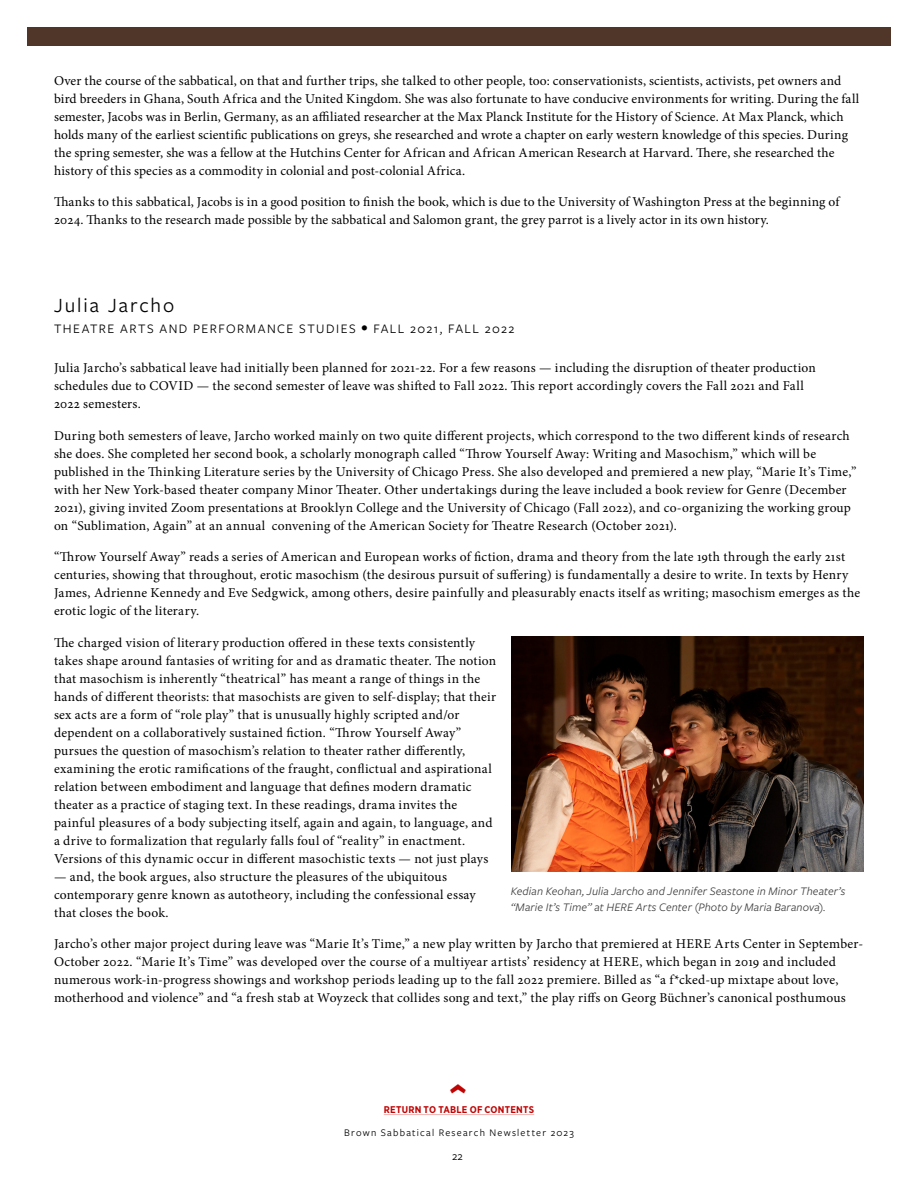
<style>
.page{position:relative;width:918px;height:1188px;background:#fff}
.page>*{position:absolute;margin:0;border:0;box-sizing:border-box;transform-origin:0 0}
.t1{font:700 34.5px "Gotham Narrow";color:#c00404}
.t2{font:21px "Freight Sans Pro";letter-spacing:.095em;color:#000}
.t3{font:13.5px/18px "Minion Pro";letter-spacing:.015em;color:#000}
.t4{font:13.5px "Freight Sans Pro";letter-spacing:.11em;color:#000}
.t5{font:italic 12px/16.5px "Freight Sans Pro";letter-spacing:.01em;color:#404040}
.t6{font:12px "Freight Sans Pro";color:#000}
.t7{font:10.5px "Freight Sans Pro";letter-spacing:.12em;color:#000}
.t8{font:700 9.75px "Gotham Narrow";letter-spacing:.025em;color:#c00404}
</style>
<div class="page">
<div style="left:27px;top:27px;width:864px;height:18px;background:#503629"></div>
<hr style="left:384px;top:1114px;width:150px;height:1px;background:#ecb4b4">
<img style="left:511px;top:636px;width:353px;height:235px">
<p class="t3" style="left:54px;top:72px;width:807px">Over the course of the sabbatical, on that and further trips, she talked to other people, too: conservationists, scientists, activists, pet owners and bird breeders in Ghana, South Africa and the United Kingdom. She was also fortunate to have conducive environments for writing. During the fall semester, Jacobs was in Berlin, Germany, as an affiliated researcher at the Max Planck Institute for the History of Science. At Max Planck, which holds many of the earliest scientific publications on greys, she researched and wrote a chapter on early western knowledge of this species. During the spring semester, she was a fellow at the Hutchins Center for African and African American Research at Harvard. There, she researched the history of this species as a commodity in colonial and post-colonial Africa.</p>
<p class="t3" style="left:54px;top:193px;width:787px">Thanks to this sabbatical, Jacobs is in a good position to finish the book, which is due to the University of Washington Press at the beginning of<br>2024. Thanks to the research made possible by the sabbatical and Salomon grant, the grey parrot is a lively actor in its own history.</p>
<h1 class="t2" style="left:54px;top:291px;width:122px">Julia Jarcho</h1>
<h2 class="t4" style="left:54px;top:319px;width:462px">THEATRE ARTS AND PERFORMANCE STUDIES • FALL 2021, FALL 2022</h2>
<p class="t3" style="left:54px;top:359px;width:763px">Julia Jarcho’s sabbatical leave had initially been planned for 2021-22. For a few reasons — including the disruption of theater production schedules due to COVID — the second semester of leave was shifted to Fall 2022. This report accordingly covers the Fall 2021 and Fall<br>2022 semesters.</p>
<p class="t3" style="left:54px;top:426px;width:804px">During both semesters of leave, Jarcho worked mainly on two quite different projects, which correspond to the two different kinds of research she does. She completed her second book, a scholarly monograph called “Throw Yourself Away: Writing and Masochism,” which will be published in the Thinking Literature series by the University of Chicago Press. She also developed and premiered a new play, “Marie It’s Time,” with her New York-based theater company Minor Theater. Other undertakings during the leave included a book review for Genre (December 2021), giving invited Zoom presentations at Brooklyn College and the University of Chicago (Fall 2022), and co-organizing the working group on “Sublimation, Again” at an annual convening of the American Society for Theatre Research (October 2021).</p>
<p class="t3" style="left:54px;top:548px;width:808px">“Throw Yourself Away” reads a series of American and European works of fiction, drama and theory from the late 19th through the early 21st centuries, showing that throughout, erotic masochism (the desirous pursuit of suffering) is fundamentally a desire to write. In texts by Henry James, Adrienne Kennedy and Eve Sedgwick, among others, desire painfully and pleasurably enacts itself as writing; masochism emerges as the erotic logic of the literary.</p>
<p class="t3" style="left:54px;top:633px;width:444px">The charged vision of literary production offered in these texts consistently takes shape around fantasies of writing for and as dramatic theater. The notion that masochism is inherently “theatrical” has meant a range of things in the hands of different theorists: that masochists are given to self-display; that their sex acts are a form of “role play” that is unusually highly scripted and/or dependent on a collaboratively sustained fiction. “Throw Yourself Away” pursues the question of masochism’s relation to theater rather differently, examining the erotic ramifications of the fraught, conflictual and aspirational relation between embodiment and language that defines modern dramatic theater as a practice of staging text. In these readings, drama invites the painful pleasures of a body subjecting itself, again and again, to language, and a drive to formalization that regularly falls foul of “reality” in enactment.<br>Versions of this dynamic occur in different masochistic texts — not just plays</p>
<p class="t3" style="left:54px;top:867px;width:423px">— and, the book argues, also structure the pleasures of the ubiquitous contemporary genre known as autotheory, including the confessional essay that closes the book.</p>
<p class="t3" style="left:54px;top:935px;width:811px">Jarcho’s other major project during leave was “Marie It’s Time,” a new play written by Jarcho that premiered at HERE Arts Center in September-October 2022. “Marie It’s Time” was developed over the course of a multiyear artists’ residency at HERE, which began in 2019 and included numerous work-in-progress showings and workshop periods leading up to the fall 2022 premiere. Billed as “a f*cked-up mixtape about love, motherhood and violence” and “a fresh stab at Woyzeck that collides song and text,” the play riffs on Georg Büchner’s canonical posthumous</p>
<p class="t5" style="left:511px;top:882px;width:336px">Kedian Keohan, Julia Jarcho and Jennifer Seastone in Minor Theater’s “Marie It’s Time” at HERE Arts Center (Photo by Maria Baranova).</p>
<h1 class="t1" style="left:483px;top:1083px;width:13px;rotate:90deg">‹</h1>
<p class="t8" style="left:384px;top:1103px;width:152px">RETURN TO TABLE OF CONTENTS</p>
<p class="t7" style="left:344px;top:1126px;width:231px">Brown Sabbatical Research Newsletter 2023</p>
<p class="t6" style="left:452px;top:1148px;width:12px">22</p>
</div>
